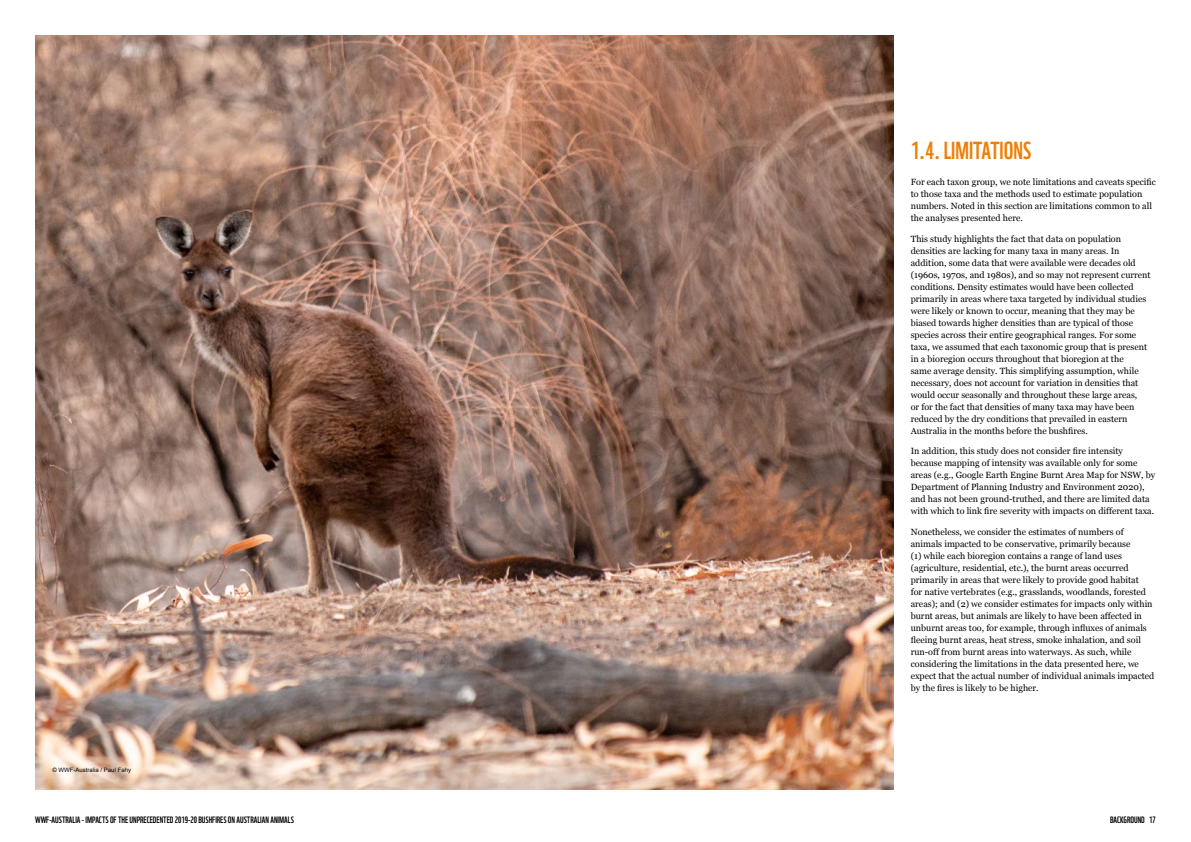
<style>
.page{position:relative;width:1191px;height:842px;background:#fff}
.page>*{position:absolute;margin:0;border:0;box-sizing:border-box;transform-origin:0 0}
.t1{font:24px "WWF";color:#f07e05}
.t2{font:9px/12px "Georgia";color:#000001}
.t3{font:9px "WWF";color:#000001}
.t4{font:6px "Arial";color:#000001}
</style>
<div class="page">
<img style="left:35px;top:35px;width:858px;height:754px">
<p class="t4" style="left:53px;top:766px;width:80px">© WWF-Australia / Paul Fahy</p>
<h1 class="t1" style="left:910px;top:131px;width:122px">1.4. LIMITATIONS</h1>
<p class="t2" style="left:910px;top:176px;width:247px">For each taxon group, we note limitations and caveats specific to those taxa and the methods used to estimate population numbers. Noted in this section are limitations common to all the analyses presented here.</p>
<p class="t2" style="left:910px;top:232px;width:241px">This study highlights the fact that data on population densities are lacking for many taxa in many areas. In addition, some data that were available were decades old (1960s, 1970s, and 1980s), and so may not represent current conditions. Density estimates would have been collected primarily in areas where taxa targeted by individual studies were likely or known to occur, meaning that they may be biased towards higher densities than are typical of those species across their entire geographical ranges. For some taxa, we assumed that each taxonomic group that is present in a bioregion occurs throughout that bioregion at the<br>same average density. This simplifying assumption, while necessary, does not account for variation in densities that would occur seasonally and throughout these large areas,<br>or for the fact that densities of many taxa may have been reduced by the dry conditions that prevailed in eastern Australia in the months before the bushfires.</p>
<p class="t2" style="left:910px;top:445px;width:246px">In addition, this study does not consider fire intensity because mapping of intensity was available only for some areas (e.g., Google Earth Engine Burnt Area Map for NSW, by Department of Planning Industry and Environment 2020), and has not been ground-truthed, and there are limited data with which to link fire severity with impacts on different taxa.</p>
<p class="t2" style="left:910px;top:525px;width:245px">Nonetheless, we consider the estimates of numbers of animals impacted to be conservative, primarily because<br>(1) while each bioregion contains a range of land uses (agriculture, residential, etc.), the burnt areas occurred primarily in areas that were likely to provide good habitat<br>for native vertebrates (e.g., grasslands, woodlands, forested areas); and (2) we consider estimates for impacts only within burnt areas, but animals are likely to have been affected in unburnt areas too, for example, through influxes of animals fleeing burnt areas, heat stress, smoke inhalation, and soil run-off from burnt areas into waterways. As such, while considering the limitations in the data presented here, we expect that the actual number of individual animals impacted by the fires is likely to be higher.</p>
<p class="t3" style="left:1110px;top:813px;width:36px">BACKGROUND</p>
<p class="t3" style="left:35px;top:813px;width:260px">WWF-AUSTRALIA - IMPACTS OF THE UNPRECEDENTED 2019-20 BUSHFIRES ON AUSTRALIAN ANIMALS</p>
<p class="t3" style="left:1149px;top:813px;width:8px">17</p>
</div>
